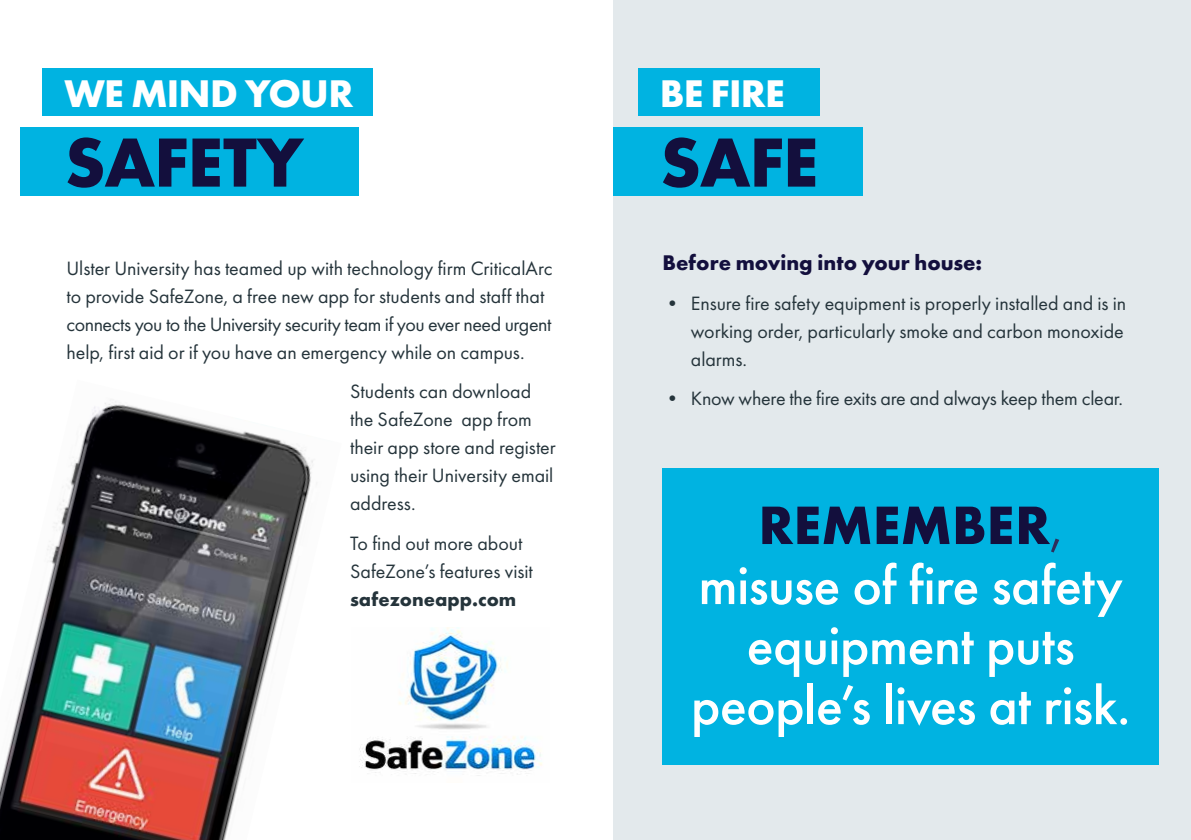
<style>
.page{position:relative;width:1191px;height:840px;background:#fff}
.page>*{position:absolute;margin:0;border:0;box-sizing:border-box;transform-origin:0 0}
.t1{font:700 72px "Futura PT";letter-spacing:-.02em;color:#130f3d}
.t2{font:500 56px/60px "Futura PT";letter-spacing:-.015em;color:#fff;text-align:center}
.t3{font:700 40px "Futura PT";letter-spacing:-.02em;color:#fff}
.t4{font:700 22px "Futura PT";color:#130f3d}
.t5{font:20px/28px "Futura PT";letter-spacing:-.005em;color:#25343b}
.t6{font:700 20px "Futura PT";color:#25343b}
.s1{font-weight:700;color:#130f3d}
.s2{font-weight:400;color:#2f2e5b}
</style>
<div class="page">
<img style="left:0;top:401px;width:313px;height:438px">
<div style="left:614px;top:0;width:577px;height:839px;background:#e3e9ec"></div>
<div style="left:43px;top:68px;width:330px;height:47px;background:#00b3e1"></div>
<div style="left:638px;top:68px;width:181px;height:47px;background:#00b3e1"></div>
<div style="left:21px;top:127px;width:337px;height:69px;background:#00b3e1"></div>
<div style="left:614px;top:127px;width:249px;height:69px;background:#00b3e1"></div>
<div style="left:662px;top:467px;width:496px;height:297px;background:#00b3e1"></div>
<img style="left:359px;top:627px;width:183px;height:149px">
<h3 class="t3" style="left:64px;top:67px;width:290px">WE MIND YOUR</h3>
<h1 class="t1" style="left:65px;top:116px;width:240px">SAFETY</h1>
<p class="t5" style="left:66px;top:254px;width:487px">Ulster University has teamed up with technology firm CriticalArc to provide SafeZone, a free new app for students and staff that connects you to the University security team if you ever need urgent help, first aid or if you have an emergency while on campus.</p>
<p class="t5" style="left:350px;top:377px;width:207px">Students can download the SafeZone app from their app store and register using their University email address.</p>
<p class="t5" style="left:350px;top:528px;width:184px">To find out more about<br>SafeZone’s features visit</p>
<p class="t6" style="left:350px;top:585px;width:168px">safezoneapp.com</p>
<h3 class="t3" style="left:660px;top:67px;width:126px">BE FIRE</h3>
<h1 class="t1" style="left:660px;top:116px;width:160px">SAFE</h1>
<p class="t4" style="left:662px;top:249px;width:321px">Before moving into your house:</p>
<p class="t5" style="left:691px;top:289px;width:437px;text-indent:-28px">• Ensure fire safety equipment is properly installed and is in working order, particularly smoke and carbon monoxide alarms.</p>
<p class="t5" style="left:662px;top:384px;width:462px">• Know where the fire exits are and always keep them clear.</p>
<h2 class="t2" style="left:691px;top:495px;width:441px"><span class="s1">REMEMBER</span><span class="s2">, </span>misuse of fire safety equipment puts people’s lives at risk.</h2>
</div>
